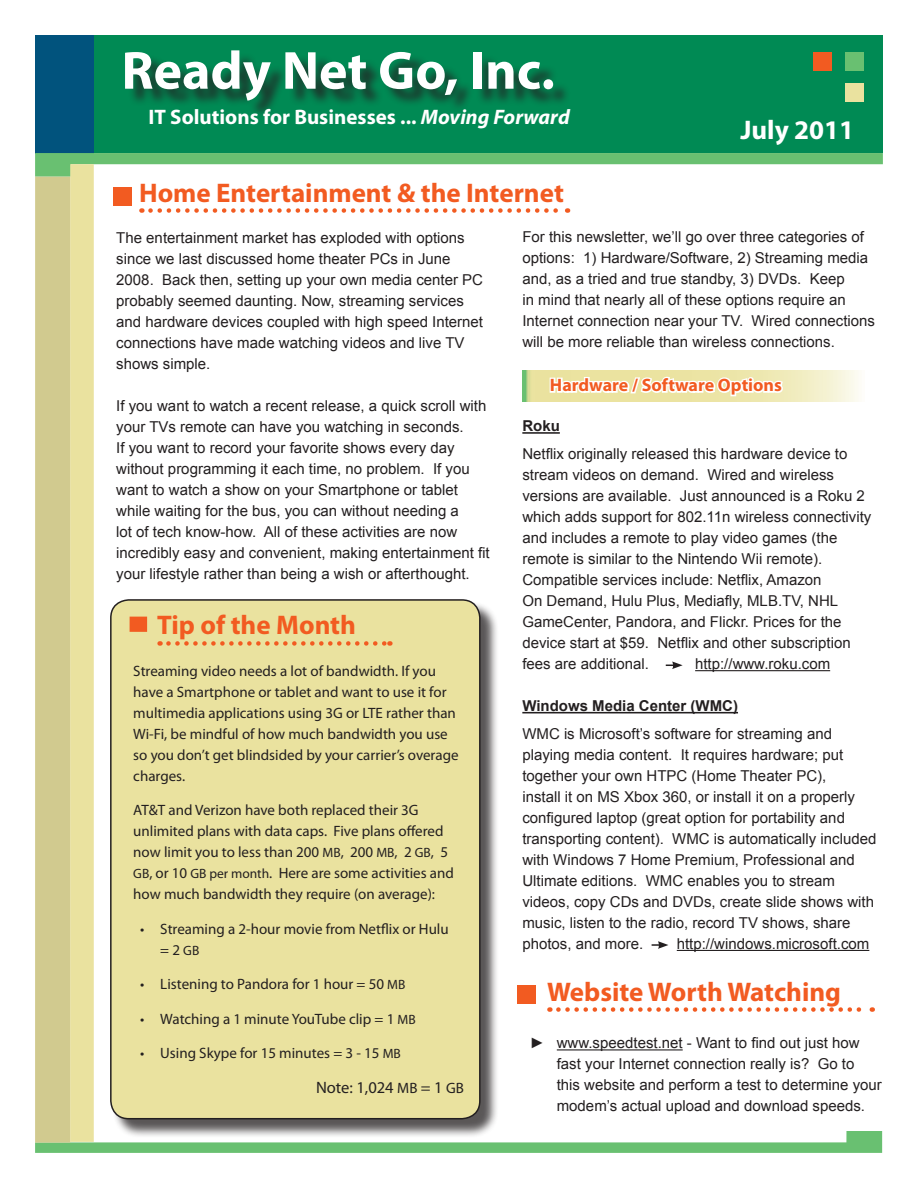
<style>
.page{position:relative;width:918px;height:1188px;background:#fff}
.page>*{position:absolute;margin:0;border:0;box-sizing:border-box;transform-origin:0 0}
.t1{font:700 54px "Myriad Pro";color:#fff}
.Headline{font:700 27px "Myriad Pro";color:#f25b21}
.Masthead{font:700 27px "Myriad Pro";color:#fff}
.t2{font:700 21px "Myriad Pro";color:#fff}
.t3{font:700 18px "Myriad Pro";color:#f25b21}
.Body{font:16.5px "Myriad Pro";color:#231f20}
.Body-2{font:15px/21px "Arial";color:#231f20}
.Body-3{font:15px/21px "Myriad Pro";color:#231f20}
.t4{font:700 15px "Arial";color:#231f20}
.s1{font-style:italic}
.s2{font-size:13.5px}
.s3{font-size:15px}
</style>
<div class="page">
<div style="left:94px;top:35px;width:789px;height:118px;background:#008a54"></div>
<div style="left:35px;top:35px;width:59px;height:119px;background:#01537d"></div>
<svg style="left:35px;top:1131px;width:847px;height:22px"></svg>
<div style="left:35px;top:176px;width:36px;height:967px;background:#d1ca8f"></div>
<svg style="left:35px;top:153px;width:848px;height:23px"></svg>
<div style="left:845px;top:52px;width:18px;height:18px;background:#69c071"></div>
<div style="left:845px;top:84px;width:18px;height:18px;background:#eae29f"></div>
<div style="left:813px;top:52px;width:19px;height:18px;background:#f25b21"></div>
<div style="left:70px;top:164px;width:24px;height:978px;background:#eae29f"></div>
<svg style="left:150px;top:208px;width:418px;height:5px"></svg>
<div style="left:517px;top:985px;width:19px;height:18px;background:#f25b21"></div>
<svg style="left:558px;top:1007px;width:315px;height:5px"></svg>
<hr style="left:557px;top:1049px;width:126px;height:1px;background:#231f20">
<div style="left:128px;top:53px;width:443px;height:66px;background:#231f20;opacity:.75"></div>
<div style="left:113px;top:187px;width:19px;height:19px;background:#f25b21"></div>
<div style="left:112px;top:601px;width:387px;height:537px;background:#231f20;opacity:.75"></div>
<div style="left:111px;top:600px;width:369px;height:519px;background:#eae29f;border-radius:18px"></div>
<svg style="left:168px;top:641px;width:222px;height:5px"></svg>
<div style="left:130px;top:617px;width:17px;height:15px;background:#f25b21"></div>
<div style="left:110px;top:599px;width:371px;height:520px;border:2px solid #231f20;border-radius:18px"></div>
<hr style="left:522px;top:432px;width:38px;height:2px;background:#231f20">
<hr style="left:695px;top:670px;width:135px;height:1px;background:#231f20">
<hr style="left:522px;top:712px;width:216px;height:1px;background:#231f20">
<hr style="left:677px;top:950px;width:192px;height:1px;background:#231f20">
<svg style="left:522px;top:371px;width:337px;height:31px;background:#ebebc2"></svg>
<svg style="left:548px;top:370px;width:237px;height:64px"></svg>
<svg style="left:666px;top:661px;width:17px;height:8px"></svg>
<svg style="left:652px;top:941px;width:16px;height:8px"></svg>
<p class="t1" style="left:122px;top:35px;width:435px">Ready Net Go, Inc.</p>
<p class="t2" style="left:148px;top:103px;width:423px">IT Solutions for Businesses ... <span class="s1">Moving Forward</span></p>
<p class="Headline" style="left:139px;top:175px;width:426px">Home Entertainment &amp; the Internet</p>
<p class="Masthead" style="left:740px;top:112px;width:115px">July 2011</p>
<p class="Body-2" style="left:116px;top:228px;width:368px">The entertainment market has exploded with options since we last discussed home theater PCs in June 2008. Back then, setting up your own media center PC probably seemed daunting. Now, streaming services and hardware devices coupled with high speed Internet connections have made watching videos and live TV shows simple.</p>
<p class="Body-2" style="left:116px;top:396px;width:375px">If you want to watch a recent release, a quick scroll with your TVs remote can have you watching in seconds.<br>If you want to record your favorite shows every day without programming it each time, no problem. If you want to watch a show on your Smartphone or tablet while waiting for the bus, you can without needing a<br>lot of tech know-how. All of these activities are now incredibly easy and convenient, making entertainment fit your lifestyle rather than being a wish or afterthought.</p>
<p class="Headline" style="left:157px;top:608px;width:200px">Tip of the Month</p>
<p class="Body-3" style="left:133px;top:660px;width:327px">Streaming video needs a lot of bandwidth. If you have a Smartphone or tablet and want to use it for multimedia applications using 3G or LTE rather than Wi-Fi, be mindful of how much bandwidth you use so you don’t get blindsided by your carrier’s overage charges.</p>
<p class="Body-3" style="left:133px;top:800px;width:322px">AT&amp;T and Verizon have both replaced their 3G unlimited plans with data caps. Five plans offered now limit you to less than 200 <span class="s2">MB</span>, 200 <span class="s2">MB</span>, 2 <span class="s2">GB</span>, 5<br><span class="s2">GB</span>, or 10 <span class="s2">GB per month</span>. Here are some activities and how much bandwidth they require (on average):</p>
<p class="Body-3" style="left:160px;top:918px;width:290px;text-indent:-20px">• Streaming a 2-hour movie from Netflix or Hulu = 2 <span class="s2">GB</span></p>
<p class="Body-3" style="left:140px;top:974px;width:267px">• Listening to Pandora for 1 hour = 50 <span class="s2">MB</span></p>
<p class="Body-3" style="left:140px;top:1008px;width:277px">• Watching a 1 minute YouTube clip = 1 <span class="s2">MB</span></p>
<p class="Body-3" style="left:140px;top:1043px;width:262px">• Using Skype for 15 minutes = 3 - 15 <span class="s2">MB</span></p>
<p class="Body" style="left:316px;top:1077px;width:150px">Note: 1,024 <span class="s3">MB</span> = 1 <span class="s3">GB</span></p>
<p class="Body-2" style="left:522px;top:227px;width:354px">For this newsletter, we’ll go over three categories of options: 1) Hardware/Software, 2) Streaming media and, as a tried and true standby, 3) DVDs. Keep<br>in mind that nearly all of these options require an Internet connection near your TV. Wired connections will be more reliable than wireless connections.</p>
<p class="t3" style="left:550px;top:373px;width:234px">Hardware / Software Options</p>
<p class="t4" style="left:522px;top:416px;width:39px">Roku</p>
<p class="Body-2" style="left:522px;top:443px;width:351px">Netflix originally released this hardware device to stream videos on demand. Wired and wireless versions are available. Just announced is a Roku 2 which adds support for 802.11n wireless connectivity and includes a remote to play video games (the remote is similar to the Nintendo Wii remote).<br>Compatible services include: Netflix, Amazon<br>On Demand, Hulu Plus, Mediafly, MLB.TV, NHL GameCenter, Pandora, and Flickr. Prices for the device start at $59. Netflix and other subscription fees are additional.</p>
<p class="Body-2" style="left:695px;top:653px;width:137px">http://www.roku.com</p>
<p class="t4" style="left:522px;top:696px;width:217px">Windows Media Center (WMC)</p>
<p class="Body-2" style="left:522px;top:723px;width:356px">WMC is Microsoft’s software for streaming and playing media content. It requires hardware; put together your own HTPC (Home Theater PC),<br>install it on MS Xbox 360, or install it on a properly configured laptop (great option for portability and transporting content). WMC is automatically included with Windows 7 Home Premium, Professional and Ultimate editions. WMC enables you to stream videos, copy CDs and DVDs, create slide shows with music, listen to the radio, record TV shows, share photos, and more.</p>
<p class="Body-2" style="left:677px;top:933px;width:194px">http://windows.microsoft.com</p>
<p class="Headline" style="left:547px;top:974px;width:295px">Website Worth Watching</p>
<p class="Body-2" style="left:557px;top:1033px;width:327px;text-indent:-27px">► www.speedtest.net - Want to find out just how fast your Internet connection really is? Go to<br>this website and perform a test to determine your modem’s actual upload and download speeds.</p>
</div>
